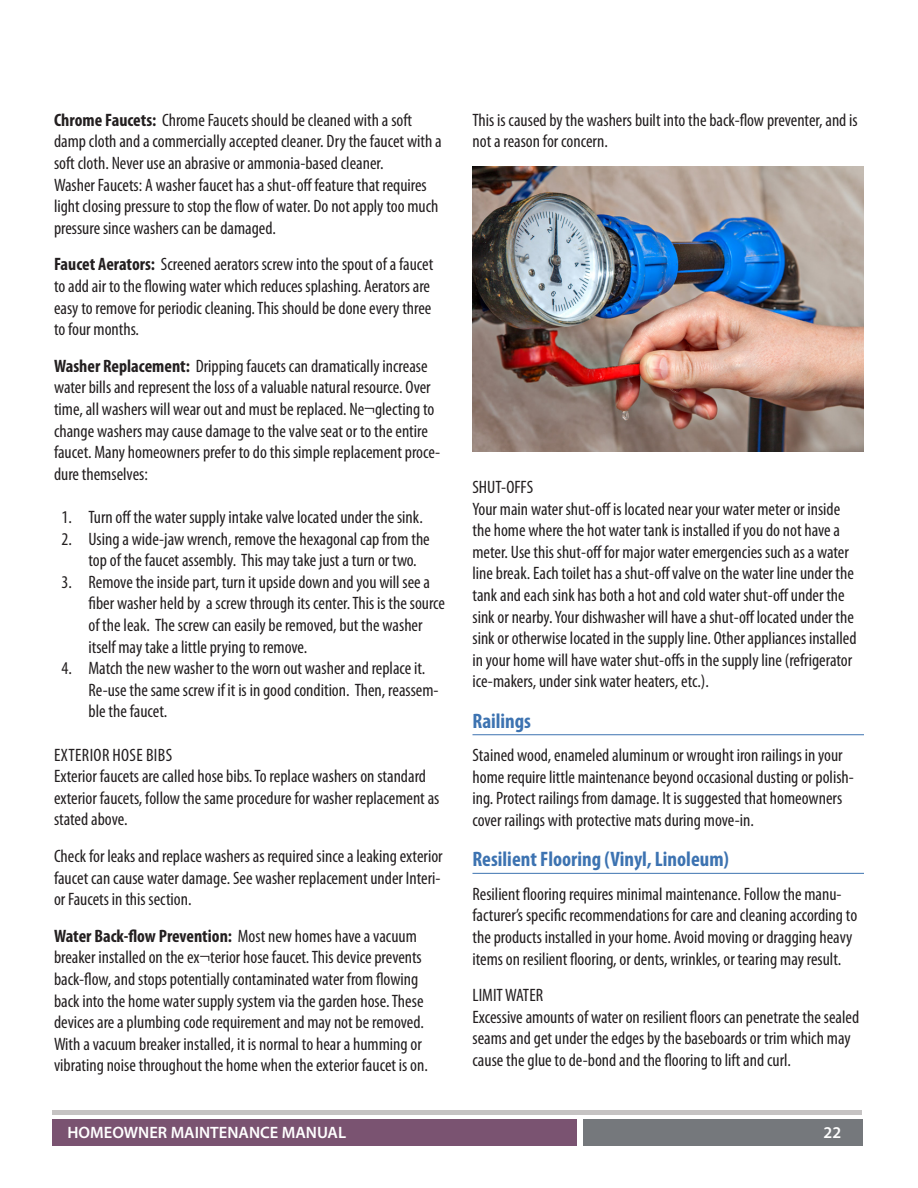
<style>
.page{position:relative;width:918px;height:1188px;background:#fff}
.page>*{position:absolute;margin:0;border:0;box-sizing:border-box;transform-origin:0 0}
.t1{font:700 condensed 21px "Myriad Pro";color:#3d73b1}
.t2{font:condensed 18px/21.6px "Myriad Pro";color:#231f20}
.t3{font:condensed 18px "Myriad Pro";letter-spacing:.02em;color:#231f20}
.t4{font:600 16.5px "Myriad Pro";color:#fff}
.s1{font-weight:700}
</style>
<div class="page">
<div style="left:52px;top:1120px;width:525px;height:26px;background:#7a5371"></div>
<div style="left:583px;top:1120px;width:279px;height:26px;background:#75787c"></div>
<hr style="left:52px;top:1111px;width:810px;height:4px;background:#c6c3c3">
<hr style="left:472px;top:734px;width:392px;height:1px;background:#3d73b1">
<hr style="left:472px;top:873px;width:392px;height:1px;background:#3d73b1">
<img style="left:472px;top:166px;width:392px;height:285px">
<p class="t2" style="left:54px;top:109px;width:389px"><span class="s1">Chrome Faucets:</span> Chrome Faucets should be cleaned with a soft damp cloth and a commercially accepted cleaner. Dry the faucet with a soft cloth. Never use an abrasive or ammonia-based cleaner.</p>
<p class="t2" style="left:54px;top:174px;width:386px">Washer Faucets: A washer faucet has a shut-off feature that requires light closing pressure to stop the flow of water. Do not apply too much pressure since washers can be damaged.</p>
<p class="t2" style="left:54px;top:253px;width:381px"><span class="s1">Faucet Aerators:</span> Screened aerators screw into the spout of a faucet to add air to the flowing water which reduces splashing. Aerators are easy to remove for periodic cleaning. This should be done every three to four months.</p>
<p class="t2" style="left:54px;top:355px;width:388px"><span class="s1">Washer Replacement:</span> Dripping faucets can dramatically increase water bills and represent the loss of a valuable natural resource. Over time, all washers will wear out and must be replaced. Ne¬glecting to change washers may cause damage to the valve seat or to the entire faucet. Many homeowners prefer to do this simple replacement proce&shy;dure themselves:</p>
<p class="t2" style="left:62px;top:506px;width:363px">1. Turn off the water supply intake valve located under the sink.</p>
<p class="t2" style="left:88px;top:528px;width:343px;text-indent:-27px">2. Using a wide-jaw wrench, remove the hexagonal cap from the top of the faucet assembly. This may take just a turn or two.</p>
<p class="t2" style="left:88px;top:571px;width:358px;text-indent:-27px">3. Remove the inside part, turn it upside down and you will see a fiber washer held by a screw through its center. This is the source of the leak. The screw can easily be removed, but the washer itself may take a little prying to remove.</p>
<p class="t2" style="left:88px;top:657px;width:352px;text-indent:-27px">4. Match the new washer to the worn out washer and replace it.<br>Re-use the same screw if it is in good condition. Then, reassem&shy;ble the faucet.</p>
<p class="t3" style="left:54px;top:744px;width:120px">EXTERIOR HOSE BIBS</p>
<p class="t2" style="left:54px;top:765px;width:387px">Exterior faucets are called hose bibs. To replace washers on standard exterior faucets, follow the same procedure for washer replacement as stated above.</p>
<p class="t2" style="left:54px;top:845px;width:390px">Check for leaks and replace washers as required since a leaking exterior faucet can cause water damage. See washer replacement under Interi&shy;or Faucets in this section.</p>
<p class="t2" style="left:54px;top:925px;width:371px"><span class="s1">Water Back-flow Prevention:</span> Most new homes have a vacuum breaker installed on the ex¬terior hose faucet. This device prevents back-flow, and stops potentially contaminated water from flowing back into the home water supply system via the garden hose. These devices are a plumbing code requirement and may not be removed.</p>
<p class="t2" style="left:54px;top:1033px;width:375px">With a vacuum breaker installed, it is normal to hear a humming or vibrating noise throughout the home when the exterior faucet is on.</p>
<p class="t2" style="left:472px;top:109px;width:387px">This is caused by the washers built into the back-flow preventer, and is not a reason for concern.</p>
<p class="t2" style="left:472px;top:476px;width:62px">SHUT-OFFS</p>
<p class="t2" style="left:472px;top:498px;width:386px">Your main water shut-off is located near your water meter or inside the home where the hot water tank is installed if you do not have a meter. Use this shut-off for major water emergencies such as a water line break. Each toilet has a shut-off valve on the water line under the tank and each sink has both a hot and cold water shut-off under the sink or nearby. Your dishwasher will have a shut-off located under the sink or otherwise located in the supply line. Other appliances installed in your home will have water shut-offs in the supply line (refrigerator ice-makers, under sink water heaters, etc.).</p>
<p class="t1" style="left:472px;top:708px;width:60px">Railings</p>
<p class="t2" style="left:472px;top:744px;width:383px">Stained wood, enameled aluminum or wrought iron railings in your home require little maintenance beyond occasional dusting or polish&shy;ing. Protect railings from damage. It is suggested that homeowners cover railings with protective mats during move-in.</p>
<p class="t1" style="left:472px;top:846px;width:258px">Resilient Flooring (Vinyl, Linoleum)</p>
<p class="t2" style="left:472px;top:883px;width:386px">Resilient flooring requires minimal maintenance. Follow the manu&shy;facturer’s specific recommendations for care and cleaning according to the products installed in your home. Avoid moving or dragging heavy items on resilient flooring, or dents, wrinkles, or tearing may result.</p>
<p class="t2" style="left:472px;top:984px;width:72px">LIMIT WATER</p>
<p class="t2" style="left:472px;top:1006px;width:388px">Excessive amounts of water on resilient floors can penetrate the sealed seams and get under the edges by the baseboards or trim which may cause the glue to de-bond and the flooring to lift and curl.</p>
<p class="t4" style="left:68px;top:1122px;width:280px">HOMEOWNER MAINTENANCE MANUAL</p>
<p class="t4" style="left:824px;top:1122px;width:19px">22</p>
</div>
